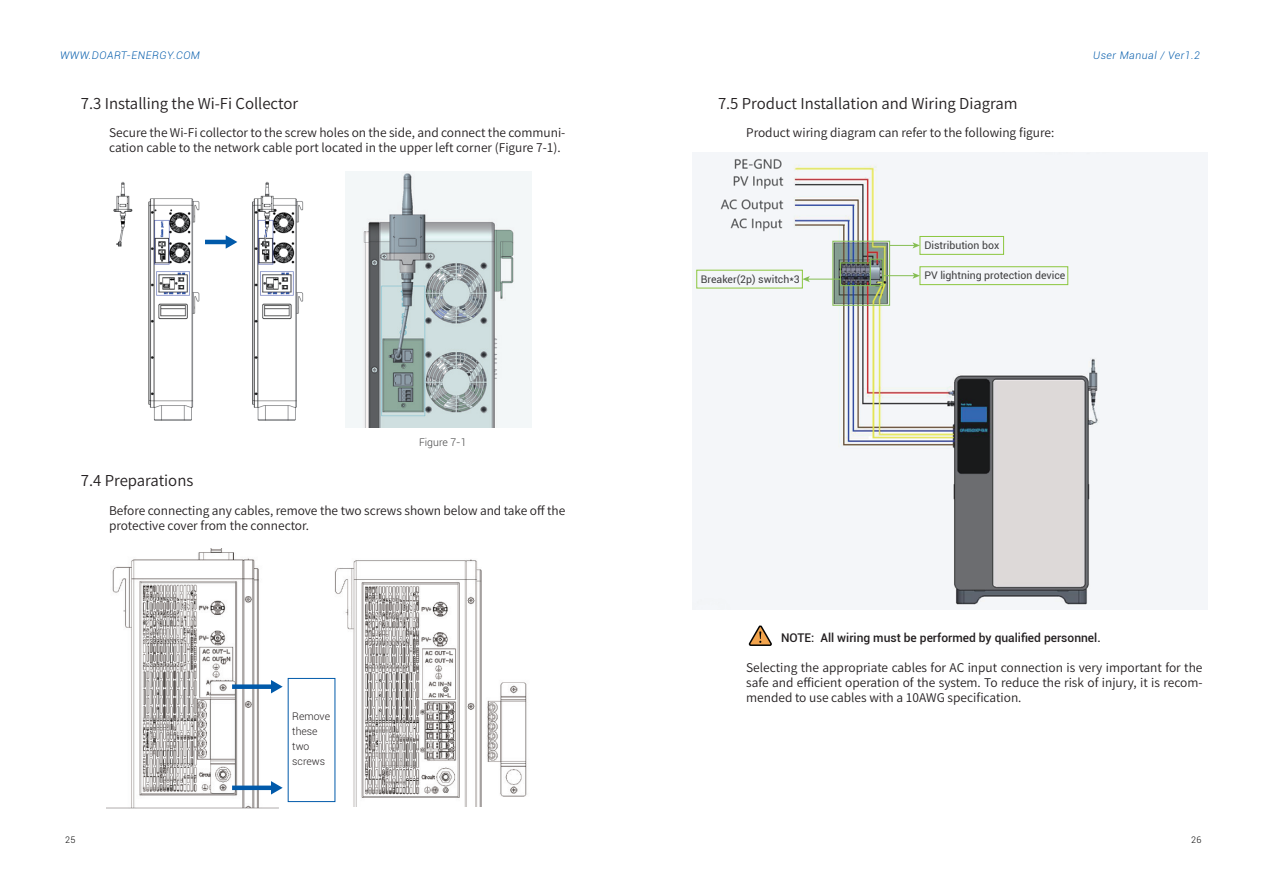
<style>
.page{position:relative;width:1263px;height:893px;background:#fff}
.page>*{position:absolute;margin:0;border:0;box-sizing:border-box;transform-origin:0 0}
.t1{font:15px "Source Han Sans CN";color:#231f20}
.t2{font:12px/15px "Source Han Sans CN";color:#231f20}
.t3{font:500 12px "Roboto";color:#231f20}
.t4{font:10.5px "Roboto";color:#3e3e3f}
.t5{font:italic 300 10.5px "Roboto";letter-spacing:.05em;color:#015aaa}
.t6{font:300 10.5px/15px "Roboto";color:#231f20}
.t7{font:300 10.5px "Roboto";color:#3e3e3f}
.t8{font:300 9px "Roboto";color:#030303}
</style>
<div class="page">
<img style="left:113px;top:181px;width:191px;height:240px">
<img style="left:346px;top:172px;width:185px;height:256px">
<img style="left:693px;top:153px;width:514px;height:457px">
<hr style="left:205px;top:240px;width:23px;height:4px;background:#015aaa">
<svg style="left:226px;top:235px;width:11px;height:14px"></svg>
<svg style="left:890px;top:242px;width:29px;height:6px"></svg>
<hr style="left:808px;top:279px;width:32px;height:1px;background:#85be53">
<svg style="left:803px;top:276px;width:7px;height:6px"></svg>
<hr style="left:883px;top:275px;width:32px;height:1px;background:#85be53">
<svg style="left:912px;top:273px;width:7px;height:6px"></svg>
<div style="left:919px;top:236px;width:85px;height:19px;border:1px solid #8bc63e"></div>
<div style="left:696px;top:270px;width:107px;height:18px;border:1px solid #8bc63e"></div>
<div style="left:919px;top:266px;width:149px;height:19px;border:1px solid #8bc63e"></div>
<svg style="left:748px;top:625px;width:24px;height:21px"></svg>
<div style="left:832px;top:241px;width:58px;height:65px;border:1px solid #85be53"></div>
<div style="left:870px;top:259px;width:13px;height:27px;border:1px solid #85be53"></div>
<div style="left:840px;top:263px;width:31px;height:23px;border:1px solid #85be53"></div>
<img style="left:106px;top:548px;width:172px;height:261px">
<img style="left:330px;top:559px;width:197px;height:248px">
<div style="left:232px;top:684px;width:41px;height:5px;background:#015aaa"></div>
<svg style="left:271px;top:680px;width:12px;height:13px"></svg>
<hr style="left:232px;top:786px;width:41px;height:4px;background:#015aaa">
<svg style="left:271px;top:781px;width:12px;height:13px"></svg>
<p class="t5" style="left:60px;top:48px;width:141px">WWW.DOART-ENERGY.COM</p>
<p class="t5" style="left:1093px;top:48px;width:108px">User Manual / Ver1.2</p>
<p class="t1" style="left:81px;top:95px;width:219px">7.3 Installing the Wi-Fi Collector</p>
<p class="t2" style="left:109px;top:126px;width:458px">Secure the Wi-Fi collector to the screw holes on the side, and connect the communi&shy;cation cable to the network cable port located in the upper left corner (Figure 7-1).</p>
<p class="t7" style="left:419px;top:435px;width:49px">Figure 7-1</p>
<p class="t1" style="left:81px;top:472px;width:114px">7.4 Preparations</p>
<p class="t2" style="left:109px;top:503px;width:458px">Before connecting any cables, remove the two screws shown below and take off the protective cover from the connector.</p>
<p class="t6" style="left:292px;top:709px;width:39px">Remove these two screws</p>
<p class="t1" style="left:718px;top:95px;width:301px">7.5 Product Installation and Wiring Diagram</p>
<p class="t2" style="left:746px;top:126px;width:310px">Product wiring diagram can refer to the following figure:</p>
<p class="t4" style="left:924px;top:238px;width:76px">Distribution box</p>
<p class="t4" style="left:701px;top:272px;width:100px">Breaker(2p) switch*3</p>
<p class="t4" style="left:924px;top:268px;width:142px">PV lightning protection device</p>
<p class="t3" style="left:781px;top:629px;width:321px">NOTE: All wiring must be performed by qualified personnel.</p>
<p class="t2" style="left:746px;top:661px;width:458px;text-align:justify">Selecting the appropriate cables for AC input connection is very important for the safe and efficient operation of the system. To reduce the risk of injury, it is recom&shy;mended to use cables with a 10AWG specification.</p>
<p class="t8" style="left:65px;top:834px;width:12px">25</p>
<p class="t8" style="left:1191px;top:834px;width:12px">26</p>
</div>
